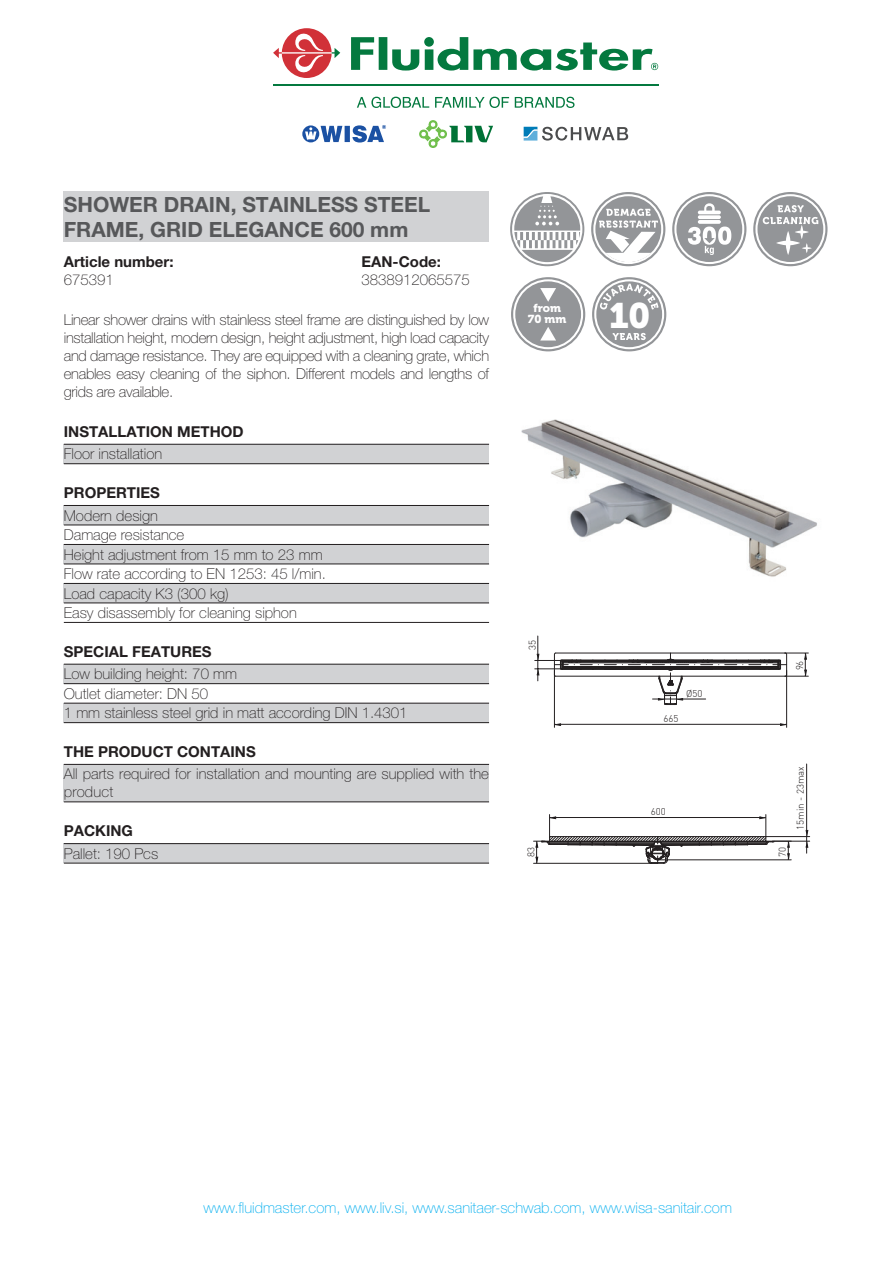
<style>
.page{position:relative;width:893px;height:1263px;background:#fff}
.page>*{position:absolute;margin:0;border:0;box-sizing:border-box;transform-origin:0 0}
.t1{font:35.25px "Museo Cyrl 900";color:#fff}
.t2{font:700 21px/25.2px "Helvetica Neue LT Pro";color:#57585a}
.t3{font:100 15px/19.5px "Helvetica Neue LT Pro";color:#231f20}
.t4{font:700 15px "Helvetica Neue LT Pro";color:#231f20}
.t5{font:100 15px "Helvetica Neue LT Pro";color:#00aeef}
.t6{font:11.55px "Museo Cyrl 900";color:#fff}
.t7{font:300 9.75px "DI Nbek";color:#231f20}
</style>
<div class="page">
<svg style="left:351px;top:37px;width:307px;height:34px"></svg>
<svg style="left:273px;top:28px;width:67px;height:50px"></svg>
<svg style="left:357px;top:97px;width:217px;height:11px"></svg>
<hr style="left:273px;top:84px;width:385px;height:1px;background:#04793f">
<svg style="left:302px;top:125px;width:84px;height:18px"></svg>
<svg style="left:419px;top:120px;width:74px;height:28px"></svg>
<svg style="left:524px;top:127px;width:104px;height:14px"></svg>
<img style="left:521px;top:419px;width:296px;height:158px">
<hr style="left:786px;top:670px;width:1px;height:57px;background:#231f20">
<hr style="left:554px;top:670px;width:1px;height:57px;background:#231f20">
<hr style="left:560px;top:724px;width:221px;height:1px;background:#231f20">
<svg style="left:779px;top:722px;width:9px;height:5px"></svg>
<svg style="left:553px;top:722px;width:9px;height:5px"></svg>
<svg style="left:535px;top:636px;width:273px;height:69px"></svg>
<hr style="left:806px;top:764px;width:1px;height:66px;background:#231f20">
<hr style="left:774px;top:841px;width:36px;height:1px;background:#231f20">
<hr style="left:766px;top:836px;width:44px;height:1px;background:#231f20">
<svg style="left:804px;top:829px;width:5px;height:24px"></svg>
<svg style="left:534px;top:814px;width:257px;height:50px"></svg>
<div style="left:64px;top:191px;width:425px;height:51px;background:#d1d2d4"></div>
<div style="left:64px;top:444px;width:425px;height:20px;background:#d1d2d4"></div>
<hr style="left:64px;top:444px;width:425px;height:1px;background:#231f20">
<hr style="left:64px;top:463px;width:425px;height:1px;background:#231f20">
<div style="left:64px;top:506px;width:425px;height:19px;background:#d1d2d4"></div>
<hr style="left:64px;top:505px;width:425px;height:1px;background:#231f20">
<hr style="left:64px;top:525px;width:425px;height:1px;background:#231f20">
<div style="left:64px;top:545px;width:425px;height:19px;background:#d1d2d4"></div>
<hr style="left:64px;top:544px;width:425px;height:1px;background:#231f20">
<hr style="left:64px;top:564px;width:425px;height:1px;background:#231f20">
<div style="left:64px;top:584px;width:425px;height:19px;background:#d1d2d4"></div>
<hr style="left:64px;top:583px;width:425px;height:1px;background:#231f20">
<hr style="left:64px;top:603px;width:425px;height:1px;background:#231f20">
<hr style="left:64px;top:622px;width:425px;height:1px;background:#231f20">
<div style="left:64px;top:664px;width:425px;height:19px;background:#d1d2d4"></div>
<hr style="left:64px;top:664px;width:425px;height:1px;background:#231f20">
<hr style="left:64px;top:683px;width:425px;height:1px;background:#231f20">
<div style="left:64px;top:703px;width:425px;height:19px;background:#d1d2d4"></div>
<hr style="left:64px;top:703px;width:425px;height:1px;background:#231f20">
<hr style="left:64px;top:722px;width:425px;height:1px;background:#231f20">
<div style="left:64px;top:764px;width:425px;height:38px;background:#d1d2d4"></div>
<hr style="left:64px;top:764px;width:425px;height:1px;background:#231f20">
<hr style="left:64px;top:802px;width:425px;height:1px;background:#231f20">
<div style="left:64px;top:844px;width:425px;height:19px;background:#d1d2d4"></div>
<hr style="left:64px;top:843px;width:425px;height:1px;background:#231f20">
<hr style="left:64px;top:863px;width:425px;height:1px;background:#231f20">
<svg style="left:753px;top:192px;width:74px;height:74px"></svg>
<svg style="left:591px;top:192px;width:74px;height:74px"></svg>
<svg style="left:672px;top:192px;width:74px;height:74px"></svg>
<svg style="left:510px;top:192px;width:74px;height:74px"></svg>
<svg style="left:592px;top:277px;width:74px;height:74px"></svg>
<svg style="left:511px;top:277px;width:74px;height:74px"></svg>
<h2 class="t2" style="left:64px;top:191px;width:368px">SHOWER DRAIN, STAINLESS STEEL<br>FRAME, GRID ELEGANCE 600 mm</h2>
<p class="t4" style="left:64px;top:252px;width:111px">Article number:</p>
<p class="t4" style="left:361px;top:252px;width:81px">EAN-Code:</p>
<p class="t3" style="left:64px;top:269px;width:52px">675391</p>
<p class="t3" style="left:361px;top:269px;width:110px">3838912065575</p>
<p class="t3" style="left:64px;top:310px;width:427px;line-height:18px;text-align:justify">Linear shower drains with stainless steel frame are distinguished by low installation height, modern design, height adjustment, high load capacity and damage resistance. They are equipped with a cleaning grate, which enables easy cleaning of the siphon. Different models and lengths of grids are available.</p>
<p class="t4" style="left:64px;top:422px;width:181px">INSTALLATION METHOD</p>
<p class="t3" style="left:64px;top:444px;width:100px">Floor installation</p>
<p class="t4" style="left:64px;top:484px;width:98px">PROPERTIES</p>
<p class="t3" style="left:64px;top:505px;width:264px">Modern design<br>Damage resistance<br>Height adjustment from 15 mm to 23 mm<br>Flow rate according to EN 1253: 45 l/min.<br>Load capacity K3 (300 kg)<br>Easy disassembly for cleaning siphon</p>
<p class="t4" style="left:64px;top:642px;width:149px">SPECIAL FEATURES</p>
<p class="t3" style="left:64px;top:664px;width:345px">Low building height: 70 mm<br>Outlet diameter: DN 50<br>1 mm stainless steel grid in matt according DIN 1.4301</p>
<p class="t4" style="left:64px;top:742px;width:193px">THE PRODUCT CONTAINS</p>
<p class="t3" style="left:64px;top:765px;width:427px;line-height:18px">All parts required for installation and mounting are supplied with the product</p>
<p class="t4" style="left:64px;top:822px;width:71px">PACKING</p>
<p class="t3" style="left:64px;top:843px;width:96px">Pallet: 190 Pcs</p>
<p class="t6" style="left:534px;top:301px;width:29px">from</p>
<h1 class="t1" style="left:609px;top:295px;width:42px">10</h1>
<p class="t6" style="left:528px;top:312px;width:40px">70 mm</p>
<p class="t7" style="left:526px;top:650px;width:12px;rotate:-90deg">35</p>
<p class="t7" style="left:663px;top:712px;width:17px">665</p>
<p class="t7" style="left:686px;top:687px;width:18px">Ø50</p>
<p class="t7" style="left:793px;top:670px;width:11px;rotate:-90deg">96</p>
<p class="t7" style="left:651px;top:805px;width:17px">600</p>
<p class="t7" style="left:525px;top:857px;width:12px;rotate:-90deg">83</p>
<p class="t7" style="left:776px;top:857px;width:12px;rotate:-90deg">70</p>
<p class="t7" style="left:794px;top:830px;width:65px;rotate:-90deg">15min - 23max</p>
<p class="t5" style="left:204px;top:1199px;width:530px">www.fluidmaster.com, www.liv.si, www.sanitaer-schwab.com, www.wisa-sanitair.com</p>
</div>
